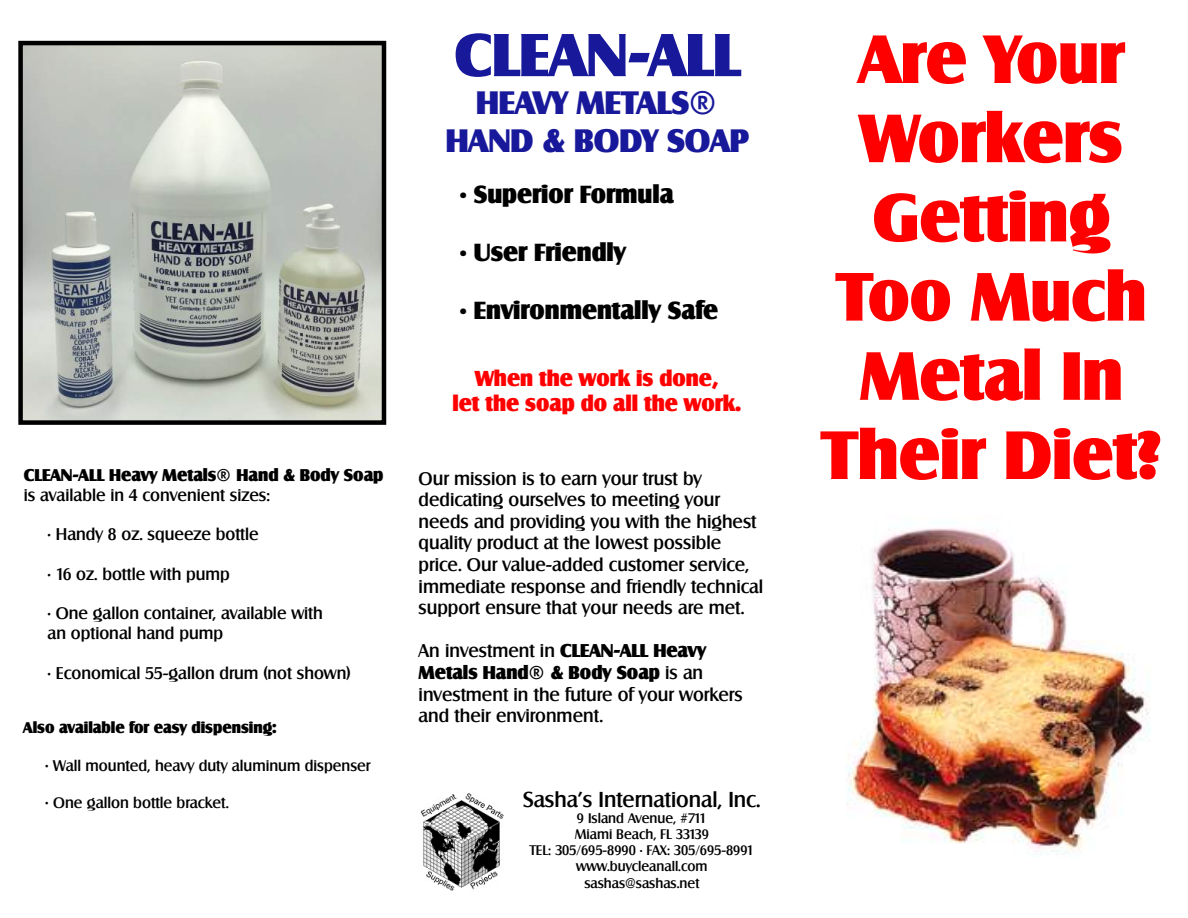
<style>
.page{position:relative;width:1188px;height:918px;background:#fff}
.page>*{position:absolute;margin:0;border:0;box-sizing:border-box;transform-origin:0 0}
.t1{font:800 66px/79.2px "Salzburg Serial";color:#f00;text-align:center}
.t2{font:800 58.5px "Salzburg Serial";color:#18189b}
.t3{font:800 31.5px/37.8px "Salzburg Serial";color:#18189b;text-align:center}
.t4{font:800 24px "Salzburg Serial";color:#000}
.t5{font:800 21px/25.2px "Salzburg Serial";color:#f00;text-align:center}
.t6{font:21px "Salzburg Serial Medium Regular";color:#000}
.t7{font:18px/21.6px "Salzburg Serial Medium Regular";color:#000}
.t8{font:800 18px "Salzburg Serial";color:#000}
.t9{font:16.5px/19.8px "Salzburg Serial Medium Regular";color:#000}
.t10{font:800 16.5px "Salzburg Serial";color:#000}
.t11{font:15px "Salzburg Serial Medium Regular";color:#000}
.t12{font:800 15px "Salzburg Serial";color:#000}
.t13{font:13.5px/16.2px "Salzburg Serial Medium Regular";color:#000;text-align:center}
.s1{font-size:16.5px}
.s2{font-family:"Salzburg Serial";font-weight:800}
.s3{font-family:"Salzburg Serial Medium Regular";font-weight:400}
</style>
<div class="page">
<img style="left:420px;top:793px;width:84px;height:98px">
<img style="left:847px;top:528px;width:303px;height:327px">
<img style="left:23px;top:46px;width:358px;height:374px">
<div style="left:18px;top:41px;width:368px;height:384px;border:4px solid #000"></div>
<p class="t10" style="left:24px;top:462px;width:361px">CLEAN-ALL Heavy Metals® Hand &amp; Body Soap</p>
<p class="t9" style="left:24px;top:485px;width:248px">is available in 4 convenient sizes:</p>
<p class="t9" style="left:48px;top:524px;width:213px">• Handy 8 oz. squeeze bottle</p>
<p class="t9" style="left:48px;top:564px;width:184px">• 16 oz. bottle with pump</p>
<p class="t9" style="left:48px;top:604px;width:277px">• One gallon container, available with an optional hand pump</p>
<p class="t9" style="left:48px;top:663px;width:304px">• Economical 55-gallon drum (not shown)</p>
<p class="t12" style="left:23px;top:716px;width:255px">Also available for easy dispensing:</p>
<p class="t11" style="left:45px;top:756px;width:327px"><span class="s1">•</span> Wall mounted, heavy duty aluminum dispenser</p>
<p class="t11" style="left:45px;top:794px;width:185px"><span class="s1">•</span> One gallon bottle bracket.</p>
<h2 class="t2" style="left:454px;top:10px;width:287px">CLEAN-ALL</h2>
<h3 class="t3" style="left:446px;top:81px;width:305px">HEAVY METALS®<br>HAND &amp; BODY SOAP</h3>
<h3 class="t4" style="left:460px;top:176px;width:215px">• Superior Formula</h3>
<h3 class="t4" style="left:460px;top:234px;width:168px">• User Friendly</h3>
<h3 class="t4" style="left:460px;top:291px;width:260px">• Environmentally Safe</h3>
<p class="t5" style="left:452px;top:364px;width:290px">When the work is done,<br>let the soap do all the work.</p>
<p class="t7" style="left:419px;top:467px;width:346px">Our mission is to earn your trust by dedicating ourselves to meeting your needs and providing you with the highest quality product at the lowest possible price. Our value-added customer service, immediate response and friendly technical support ensure that your needs are met.</p>
<p class="t7" style="left:419px;top:640px;width:289px">An investment in <span class="s2">CLEAN-ALL Heavy</span></p>
<p class="t8" style="left:419px;top:659px;width:286px">Metals Hand® &amp; Body Soap <span class="s3">is an</span></p>
<p class="t7" style="left:419px;top:683px;width:326px">investment in the future of your workers and their environment.</p>
<p class="t6" style="left:523px;top:787px;width:239px">Sasha’s International, Inc.</p>
<p class="t13" style="left:530px;top:810px;width:226px">9 Island Avenue, #711<br>Miami Beach, FL 33139<br>TEL: 305/695-8990 • FAX: 305/695-8991 www.buycleanall.com sashas@sashas.net</p>
<h1 class="t1" style="left:821px;top:15px;width:342px">Are Your<br>Workers<br>Getting<br>Too Much<br>Metal In<br>Their Diet?</h1>
</div>
